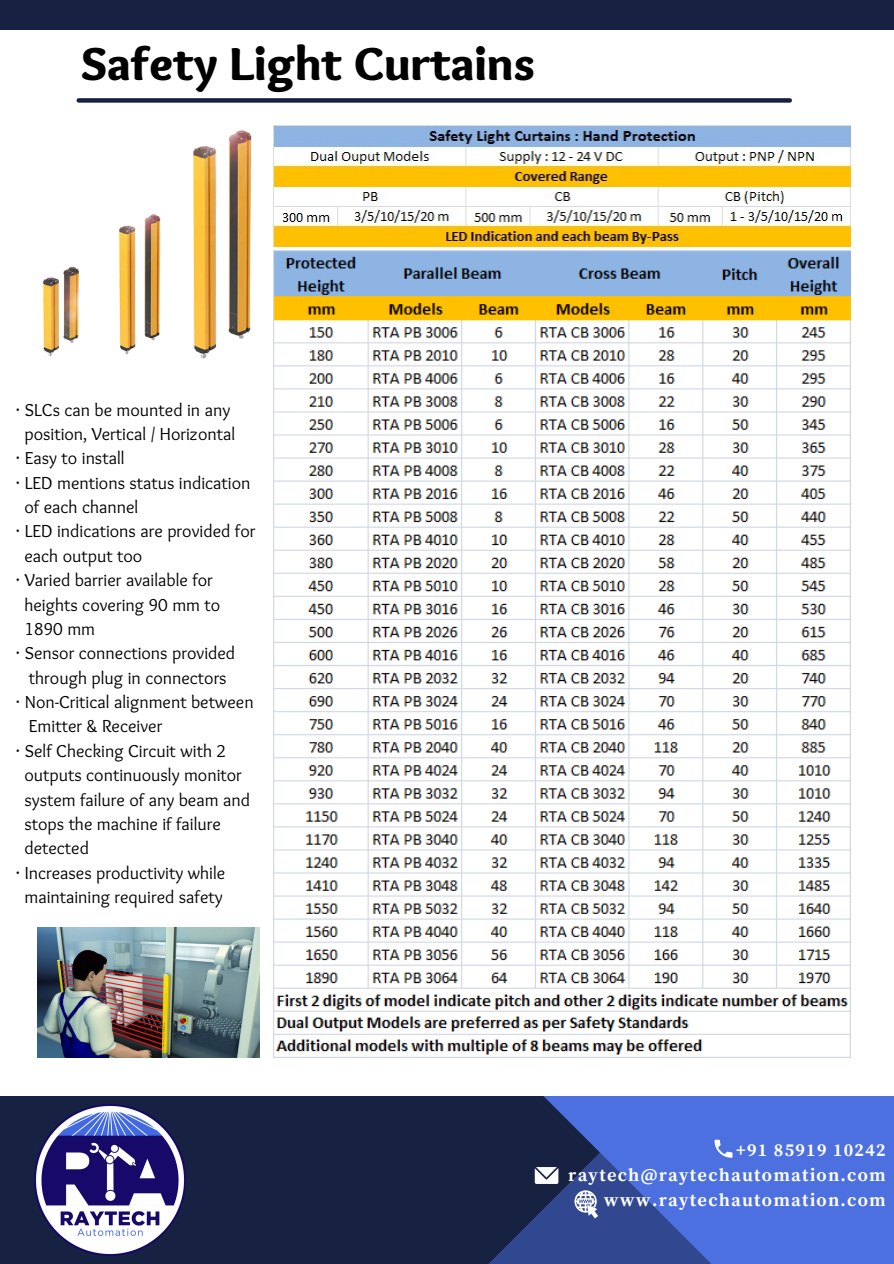
<style>
.page{position:relative;width:894px;height:1264px;background:#fff}
.page>*{position:absolute;margin:0;border:0;box-sizing:border-box;transform-origin:0 0}
.t1{font:900 48px "Sukar";color:#000}
.t2{font:18px "Sukar Regular";color:#000}
.t3{font:700 18px "Source Serif Pro";letter-spacing:.07em;color:#fff}
.s1{font-family:"Noto Sans"}
</style>
<div class="page">
<div style="left:0;top:0;width:893px;height:1263px;background:#172243"></div>
<svg style="left:502px;top:1095px;width:391px;height:168px;background:#425fbe"></svg>
<div style="left:0;top:31px;width:893px;height:1064px;background:#fff"></div>
<svg style="left:714px;top:1139px;width:18px;height:18px"></svg>
<svg style="left:574px;top:1190px;width:24px;height:28px"></svg>
<svg style="left:534px;top:1166px;width:24px;height:17px"></svg>
<div style="left:79px;top:98px;width:710px;height:5px;background:#172243"></div>
<img style="left:273px;top:125px;width:577px;height:122px">
<img style="left:42px;top:130px;width:210px;height:229px">
<svg style="left:211px;top:293px;width:4px;height:50px"></svg>
<svg style="left:132px;top:311px;width:3px;height:32px"></svg>
<svg style="left:56px;top:313px;width:2px;height:32px"></svg>
<img style="left:35px;top:1104px;width:151px;height:151px">
<img style="left:38px;top:928px;width:222px;height:129px">
<svg style="left:164px;top:992px;width:3px;height:59px"></svg>
<img style="left:273px;top:251px;width:577px;height:806px">
<p class="t1" style="left:81px;top:36px;width:455px">Safety Light Curtains</p>
<p class="t2" style="left:16px;top:399px;width:216px"><span class="s1">·</span> SLCs can be mounted in any</p>
<p class="t2" style="left:24px;top:423px;width:212px">position, Vertical / Horizontal</p>
<p class="t2" style="left:16px;top:448px;width:110px"><span class="s1">·</span> Easy to install</p>
<p class="t2" style="left:16px;top:472px;width:236px"><span class="s1">·</span> LED mentions status indication</p>
<p class="t2" style="left:24px;top:496px;width:115px">of each channel</p>
<p class="t2" style="left:16px;top:521px;width:241px"><span class="s1">·</span> LED indications are provided for</p>
<p class="t2" style="left:24px;top:545px;width:119px">each output too</p>
<p class="t2" style="left:16px;top:570px;width:199px"><span class="s1">·</span> Varied barrier available for</p>
<p class="t2" style="left:24px;top:594px;width:197px">heights covering 90 mm to</p>
<p class="t2" style="left:24px;top:618px;width:72px">1890 mm</p>
<p class="t2" style="left:16px;top:643px;width:221px"><span class="s1">·</span> Sensor connections provided</p>
<p class="t2" style="left:29px;top:667px;width:199px">through plug in connectors</p>
<p class="t2" style="left:16px;top:691px;width:239px"><span class="s1">·</span> Non-Critical alignment between</p>
<p class="t2" style="left:29px;top:716px;width:135px">Emitter &amp; Receiver</p>
<p class="t2" style="left:16px;top:740px;width:212px"><span class="s1">·</span> Self Checking Circuit with 2</p>
<p class="t2" style="left:24px;top:764px;width:219px">outputs continuously monitor</p>
<p class="t2" style="left:24px;top:789px;width:227px">system failure of any beam and</p>
<p class="t2" style="left:24px;top:813px;width:198px">stops the machine if failure</p>
<p class="t2" style="left:24px;top:837px;width:66px">detected</p>
<p class="t2" style="left:16px;top:862px;width:211px"><span class="s1">·</span> Increases productivity while</p>
<p class="t2" style="left:24px;top:886px;width:200px">maintaining required safety</p>
<p class="t3" style="left:736px;top:1139px;width:151px">+91 85919 10242</p>
<p class="t3" style="left:568px;top:1164px;width:319px">raytech@raytechautomation.com</p>
<p class="t3" style="left:604px;top:1188px;width:283px">www.raytechautomation.com</p>
</div>
